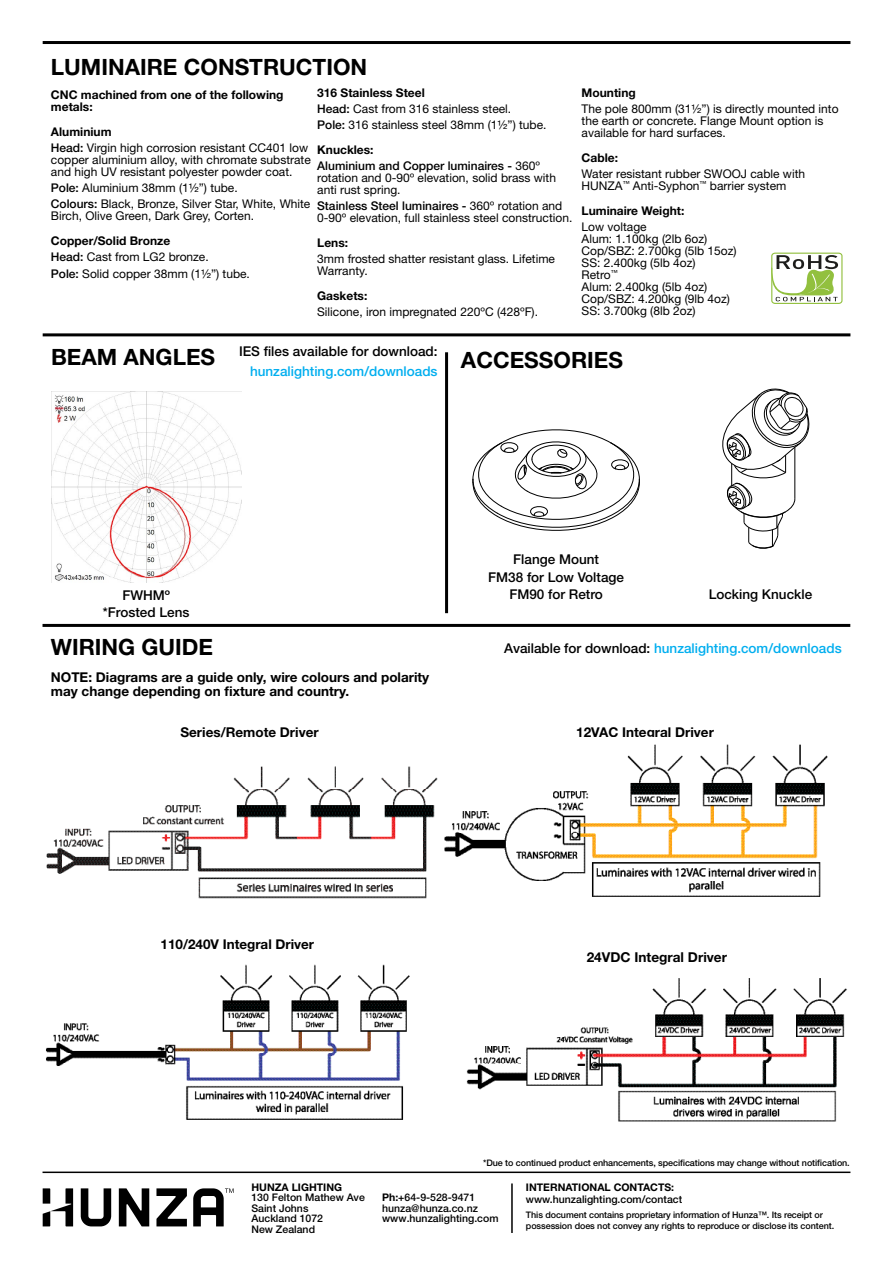
<style>
.page{position:relative;width:893px;height:1263px;background:#fff}
.page>*{position:absolute;margin:0;border:0;box-sizing:border-box;transform-origin:0 0}
.t1{font:700 22.5px "Helvetica Neue LT Std";color:#000}
.t2{font:700 13.65px "Helvetica Neue LT Std";color:#000}
.t3{font:700 13.5px/13.5px "Helvetica Neue LT Std";color:#000}
.t4{font:500 13.5px/17.7px "Helvetica Neue LT Std";color:#000;text-align:center}
.t5{font:500 13.5px "Helvetica Neue LT Std";color:#00aeef}
.t6{font:12px/12px "Helvetica Neue LT Std";color:#000}
.t7{font:700 12px/12px "Helvetica Neue LT Std";color:#000}
.t8{font:500 12px/16.2px "Helvetica Neue LT Std";color:#000}
.t9{font:500 10.5px/10.5px "Helvetica Neue LT Std";color:#000}
.t10{font:700 10.5px "Helvetica Neue LT Std";color:#000}
.t11{font:500 9px/10.8px "Helvetica Neue LT Std";letter-spacing:-.01em;color:#000}
.s1{font-weight:700}
.s2{font-weight:500}
.s3{font-weight:400}
.s4{color:#000}
</style>
<div class="page">
<svg style="left:43px;top:1188px;width:191px;height:38px"></svg>
<hr style="left:43px;top:1171px;width:807px;height:2px;background:#000">
<hr style="left:511px;top:1183px;width:2px;height:50px;background:#000">
<hr style="left:43px;top:624px;width:807px;height:3px;background:#000">
<hr style="left:43px;top:333px;width:807px;height:3px;background:#000">
<hr style="left:445px;top:352px;width:3px;height:261px;background:#000">
<hr style="left:43px;top:41px;width:807px;height:3px;background:#000">
<img style="left:51px;top:392px;width:190px;height:190px">
<svg style="left:772px;top:253px;width:70px;height:50px"></svg>
<div style="left:771px;top:253px;width:71px;height:51px;border:1px solid #92c03e;border-radius:3px"></div>
<svg style="left:771px;top:255px;width:67px;height:46px"></svg>
<img style="left:444px;top:744px;width:384px;height:153px">
<img style="left:46px;top:766px;width:392px;height:133px">
<img style="left:46px;top:964px;width:364px;height:156px">
<svg style="left:722px;top:388px;width:88px;height:161px"></svg>
<svg style="left:472px;top:429px;width:168px;height:102px"></svg>
<img style="left:466px;top:978px;width:381px;height:144px">
<h1 class="t1" style="left:51px;top:53px;width:318px">LUMINAIRE CONSTRUCTION</h1>
<p class="t6" style="left:317px;top:84px;width:231px;line-height:16.2px"><span class="s1">316 Stainless Steel<br></span><span class="s2">Head:</span> Cast from 316 stainless steel.<br><span class="s2">Pole:</span> 316 stainless steel 38mm (1½”) tube.</p>
<p class="t8" style="left:317px;top:141px;width:224px"><span class="s1">Knuckles:<br></span>Aluminium and Copper luminaires - <span class="s3">360º</span></p>
<p class="t6" style="left:317px;top:172px;width:240px">rotation and 0-90º elevation, solid brass with anti rust spring.</p>
<p class="t6" style="left:317px;top:200px;width:257px"><span class="s2">Stainless Steel luminaires -</span> 360º rotation and<br>0-90º elevation, full stainless steel construction.</p>
<p class="t7" style="left:317px;top:237px;width:32px">Lens:</p>
<p class="t6" style="left:317px;top:253px;width:239px">3mm frosted shatter resistant glass. Lifetime<br>Warranty.</p>
<p class="t7" style="left:317px;top:290px;width:52px">Gaskets:</p>
<p class="t6" style="left:317px;top:306px;width:222px">Silicone, iron impregnated 220ºC (428ºF).</p>
<p class="t7" style="left:51px;top:88px;width:234px">CNC machined from one of the following metals:</p>
<p class="t6" style="left:51px;top:123px;width:259px;line-height:16.2px"><span class="s1">Aluminium<br></span><span class="s2">Head:</span> Virgin high corrosion resistant CC401 low</p>
<p class="t6" style="left:51px;top:153px;width:261px">copper aluminium alloy, with chromate substrate and high UV resistant polyester powder coat.</p>
<p class="t6" style="left:51px;top:179px;width:261px;line-height:16.2px"><span class="s2">Pole:</span> Aluminium 38mm (1½”) tube.<br><span class="s2">Colours:</span> Black, Bronze, Silver Star, White, White</p>
<p class="t6" style="left:51px;top:210px;width:205px">Birch, Olive Green, Dark Grey, Corten.</p>
<p class="t6" style="left:51px;top:232px;width:200px;line-height:16.2px"><span class="s1">Copper/Solid Bronze<br></span><span class="s2">Head:</span> Cast from LG2 bronze.<br><span class="s2">Pole:</span> Solid copper 38mm (1½”) tube.</p>
<p class="t7" style="left:582px;top:86px;width:56px">Mounting</p>
<p class="t6" style="left:582px;top:102px;width:259px">The pole 800mm (31½”) is directly mounted into the earth or concrete. Flange Mount option is available for hard surfaces.</p>
<p class="t7" style="left:582px;top:151px;width:38px">Cable:</p>
<p class="t6" style="left:582px;top:167px;width:225px">Water resistant rubber SWOOJ cable with<br>HUNZA<sup>™</sup> Anti-Syphon<sup>™</sup> barrier system</p>
<p class="t7" style="left:582px;top:204px;width:104px">Luminaire Weight:</p>
<p class="t6" style="left:582px;top:220px;width:157px">Low voltage<br>Alum: 1.100kg (2lb 6oz)<br>Cop/SBZ: 2.700kg (5lb 15oz)<br>SS: 2.400kg (5lb 4oz)<br>Retro<sup>™<br></sup>Alum: 2.400kg (5lb 4oz)<br>Cop/SBZ: 4.200kg (9lb 4oz)<br>SS: 3.700kg (8lb 2oz)</p>
<p class="t4" style="left:239px;top:342px;width:200px">IES files available for download:</p>
<p class="t5" style="left:250px;top:363px;width:189px">hunzalighting.com/downloads</p>
<h1 class="t1" style="left:51px;top:343px;width:166px">BEAM ANGLES</h1>
<h1 class="t1" style="left:461px;top:346px;width:164px">ACCESSORIES</h1>
<p class="t4" style="left:488px;top:550px;width:137px">Flange Mount<br>FM38 for Low Voltage<br>FM90 for Retro</p>
<p class="t4" style="left:103px;top:586px;width:88px">FWHMº *Frosted Lens</p>
<p class="t4" style="left:709px;top:585px;width:105px">Locking Knuckle</p>
<h1 class="t1" style="left:51px;top:633px;width:164px">WIRING GUIDE</h1>
<p class="t5" style="left:504px;top:640px;width:339px"><span class="s4">Available for download:</span> hunzalighting.com/downloads</p>
<p class="t3" style="left:51px;top:670px;width:380px">NOTE: Diagrams are a guide only, wire colours and polarity may change depending on fixture and country.</p>
<p class="t3" style="left:180px;top:725px;width:140px">Series/Remote Driver</p>
<p class="t3" style="left:576px;top:725px;width:139px">12VAC Integral Driver</p>
<p class="t3" style="left:161px;top:937px;width:155px">110/240V Integral Driver</p>
<p class="t2" style="left:587px;top:949px;width:142px">24VDC Integral Driver</p>
<p class="t11" style="left:483px;top:1157px;width:368px">*Due to continued product enhancements, specifications may change without notification.</p>
<p class="t10" style="left:251px;top:1181px;width:92px">HUNZA LIGHTING</p>
<p class="t9" style="left:251px;top:1192px;width:115px">130 Felton Mathew Ave<br>Saint Johns<br>Auckland 1072<br>New Zealand</p>
<p class="t9" style="left:382px;top:1192px;width:118px"><span class="s1">Ph:</span>+64-9-528-9471 hunza@hunza.co.nz www.hunzalighting.com</p>
<p class="t10" style="left:526px;top:1181px;width:150px">INTERNATIONAL CONTACTS:</p>
<p class="t9" style="left:526px;top:1193px;width:158px">www.hunzalighting.com/contact</p>
<p class="t11" style="left:526px;top:1209px;width:310px">This document contains proprietary information of Hunza™. Its receipt or possession does not convey any rights to reproduce or disclose its content.</p>
</div>
